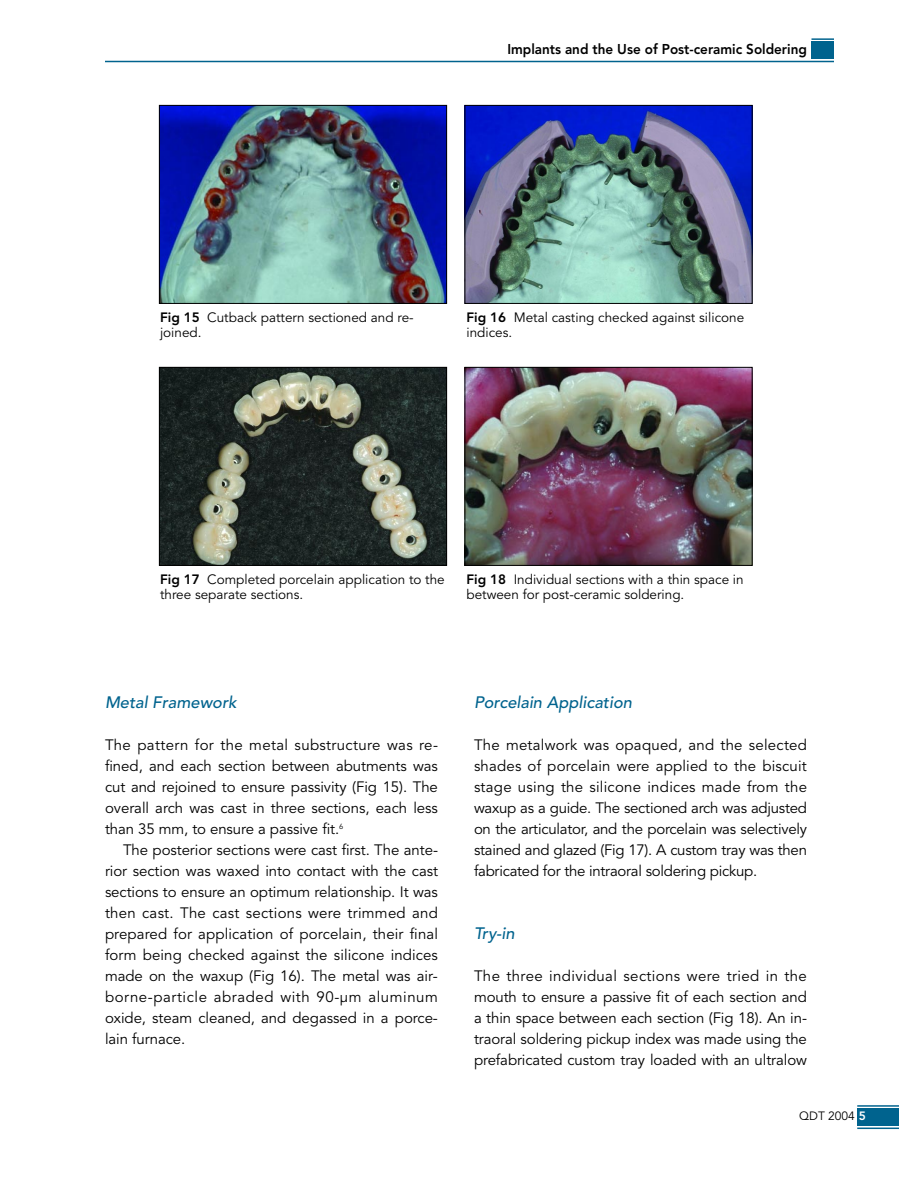
<style>
.page{position:relative;width:918px;height:1188px;background:#fff}
.page>*{position:absolute;margin:0;border:0;box-sizing:border-box;transform-origin:0 0}
.t1{font:italic 500 16.5px "Avenir";color:#00638e}
.t2{font:15px/21px "Avenir";letter-spacing:-.005em;color:#000;text-align:justify}
.t3{font:800 14.1px "Avenir";color:#000;scale:.95 1}
.t4{font:13.5px/15px "Avenir";color:#000}
.t5{font:12px "Avenir";color:#000}
.s1{font-weight:800}
.s2{font-weight:800;color:#fff}
</style>
<div class="page">
<hr style="left:857px;top:1128px;width:41px;height:1px;background:#00638e">
<hr style="left:857px;top:1105px;width:41px;height:2px;background:#00638e">
<div style="left:857px;top:1108px;width:41px;height:18px;background:#00638e"></div>
<hr style="left:105px;top:61px;width:729px;height:1px;background:#00638e">
<hr style="left:812px;top:38px;width:22px;height:2px;background:#00638e">
<div style="left:812px;top:41px;width:22px;height:18px;background:#00638e"></div>
<img style="left:161px;top:107px;width:284px;height:195px">
<div style="left:159px;top:105px;width:288px;height:199px;border:1px solid #000"></div>
<img style="left:467px;top:107px;width:284px;height:195px">
<div style="left:465px;top:105px;width:288px;height:199px;border:1px solid #000"></div>
<img style="left:161px;top:369px;width:284px;height:195px">
<div style="left:159px;top:367px;width:288px;height:199px;border:1px solid #000"></div>
<img style="left:467px;top:369px;width:284px;height:195px">
<div style="left:465px;top:367px;width:288px;height:199px;border:1px solid #000"></div>
<p class="t3" style="left:507px;top:43px;width:317px">Implants and the Use of Post-ceramic Soldering</p>
<p class="t4" style="left:160px;top:311px;width:255px"><span class="s1">Fig 15</span> Cutback pattern sectioned and re&shy;joined.</p>
<p class="t4" style="left:466px;top:311px;width:279px"><span class="s1">Fig 16</span> Metal casting checked against silicone indices.</p>
<p class="t4" style="left:160px;top:573px;width:286px"><span class="s1">Fig 17</span> Completed porcelain application to the three separate sections.</p>
<p class="t4" style="left:466px;top:573px;width:279px"><span class="s1">Fig 18</span> Individual sections with a thin space in between for post-ceramic soldering.</p>
<p class="t1" style="left:105px;top:695px;width:133px">Metal Framework</p>
<p class="t2" style="left:105px;top:736px;width:335px">The pattern for the metal substructure was re&shy;fined, and each section between abutments was cut and rejoined to ensure passivity (Fig 15). The overall arch was cast in three sections, each less than 35 mm, to ensure a passive fit.<sup>6</sup></p>
<p class="t2" style="left:105px;top:841px;width:335px;text-indent:18px">The posterior sections were cast first. The ante&shy;rior section was waxed into contact with the cast sections to ensure an optimum relationship. It was then cast. The cast sections were trimmed and prepared for application of porcelain, their final form being checked against the silicone indices made on the waxup (Fig 16). The metal was air&shy;borne-particle abraded with 90-µm aluminum oxide, steam cleaned, and degassed in a porce&shy;lain furnace.</p>
<p class="t1" style="left:474px;top:695px;width:159px">Porcelain Application</p>
<p class="t2" style="left:474px;top:736px;width:335px">The metalwork was opaqued, and the selected shades of porcelain were applied to the biscuit stage using the silicone indices made from the waxup as a guide. The sectioned arch was adjusted on the articulator, and the porcelain was selectively stained and glazed (Fig 17). A custom tray was then fabricated for the intraoral soldering pickup.</p>
<p class="t1" style="left:474px;top:926px;width:42px">Try-in</p>
<p class="t2" style="left:474px;top:967px;width:335px">The three individual sections were tried in the mouth to ensure a passive fit of each section and a thin space between each section (Fig 18). An in&shy;traoral soldering pickup index was made using the prefabricated custom tray loaded with an ultralow</p>
<p class="t5" style="left:799px;top:1111px;width:68px">QDT 2004 <span class="s2">5</span></p>
</div>
